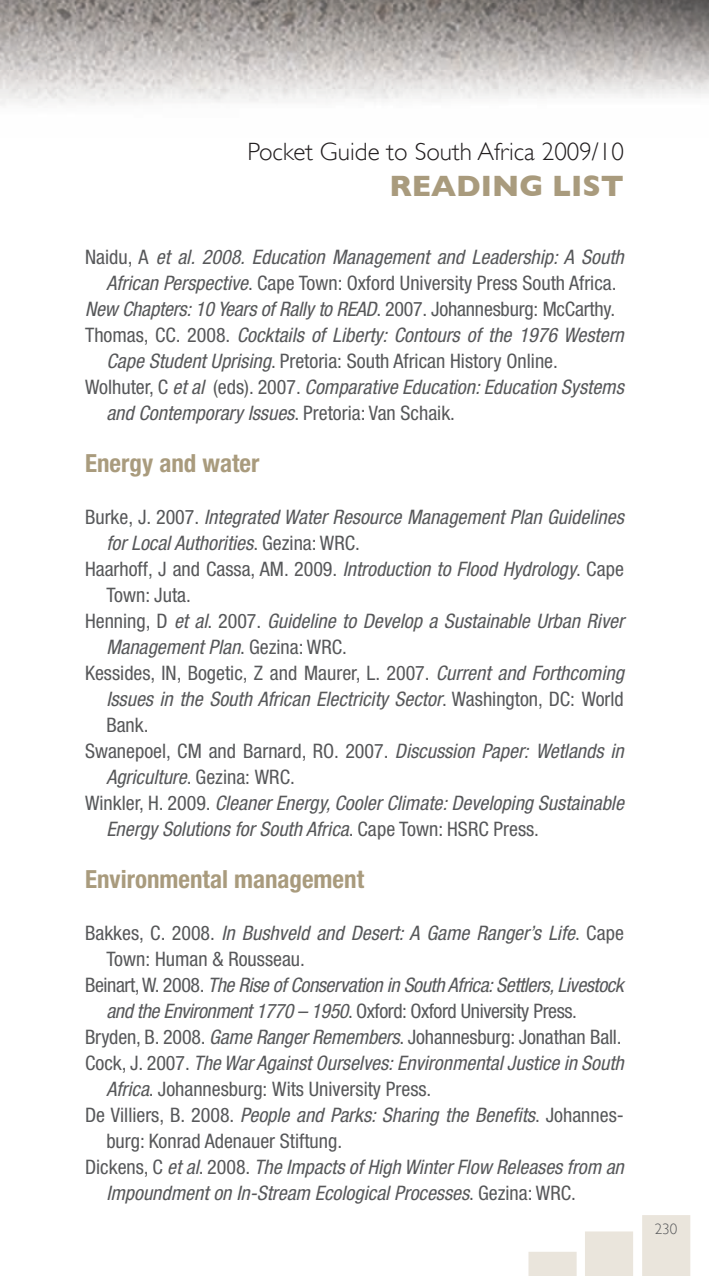
<style>
.page{position:relative;width:709px;height:1276px;background:#fff}
.page>*{position:absolute;margin:0;border:0;box-sizing:border-box;transform-origin:0 0}
.t1{font:700 30px "Gill Sans";color:#a99b7d}
.BODYTEXT{font:700 condensed 25px "Helvetica Neue";color:#a99b7d}
.t2{font:300 25px "Gill Sans";color:#231f20}
.BODYTEXT-2{font:italic condensed 20px/26px "Helvetica Neue";color:#57585a}
.BODYTEXT-3{font:condensed 20px/26px "Helvetica Neue";color:#57585a}
.BODYTEXT-4{font:italic condensed 20px/26px "Helvetica Neue";letter-spacing:-.02em;color:#57585a}
.t3{font:300 15px "Gill Sans";color:#57585a}
.s1{font-style:normal}
.s2{font-style:italic}
</style>
<div class="page">
<img style="left:0;top:0;width:709px;height:106px">
<svg style="left:528px;top:1215px;width:162px;height:61px"></svg>
<p class="t2" style="left:247px;top:138px;width:378px">Pocket Guide to South Africa 2009/10</p>
<h1 class="t1" style="left:389px;top:169px;width:236px">READING LIST</h1>
<p class="BODYTEXT-2" style="left:106px;top:244px;width:519px;text-indent:-21px"><span class="s1">Naidu, A</span> et al. 2008. Education Management and Leadership: A South<br>African Perspective<span class="s1">. Cape Town: Oxford University Press South Africa.</span></p>
<p class="BODYTEXT-2" style="left:85px;top:296px;width:531px">New Chapters: 10 Years of Rally to READ<span class="s1">. 2007. Johannesburg: McCarthy.</span></p>
<p class="BODYTEXT-2" style="left:106px;top:322px;width:519px;text-indent:-21px"><span class="s1">Thomas, CC. 2008.</span> Cocktails of Liberty: Contours of the 1976 Western<br>Cape Student Uprising<span class="s1">. Pretoria: South African History Online.</span></p>
<p class="BODYTEXT-2" style="left:106px;top:374px;width:519px;text-indent:-21px"><span class="s1">Wolhuter, C</span> et al <span class="s1">(eds). 2007.</span> Comparative Education: Education Systems and Contemporary Issues<span class="s1">. Pretoria: Van Schaik.</span></p>
<p class="BODYTEXT" style="left:85px;top:448px;width:176px">Energy and water</p>
<p class="BODYTEXT-2" style="left:106px;top:504px;width:519px;text-indent:-21px"><span class="s1">Burke, J. 2007.</span> Integrated Water Resource Management Plan Guidelines for Local Authorities<span class="s1">. Gezina: WRC.</span></p>
<p class="BODYTEXT-3" style="left:106px;top:556px;width:519px;text-indent:-21px">Haarhoff, J and Cassa, AM. 2009. <span class="s2">Introduction to Flood Hydrology</span>. Cape<br>Town: Juta.</p>
<p class="BODYTEXT-2" style="left:106px;top:608px;width:519px;text-indent:-21px"><span class="s1">Henning, D</span> et al<span class="s1">. 2007.</span> Guideline to Develop a Sustainable Urban River<br>Management Plan<span class="s1">. Gezina: WRC.</span></p>
<p class="BODYTEXT-3" style="left:106px;top:660px;width:519px;text-align:justify;text-indent:-21px">Kessides, IN, Bogetic, Z and Maurer, L. 2007. <span class="s2">Current and Forthcoming Issues in the South African Electricity Sector</span>. Washington, DC: World Bank.</p>
<p class="BODYTEXT-3" style="left:106px;top:738px;width:519px;text-indent:-21px">Swanepoel, CM and Barnard, RO. 2007. <span class="s2">Discussion Paper: Wetlands in<br>Agriculture</span>. Gezina: WRC.</p>
<p class="BODYTEXT-2" style="left:106px;top:790px;width:519px;text-indent:-21px"><span class="s1">Winkler, H. 2009.</span> Cleaner Energy, Cooler Climate: Developing Sustainable<br>Energy Solutions for South Africa<span class="s1">. Cape Town: HSRC Press.</span></p>
<p class="BODYTEXT" style="left:85px;top:864px;width:280px">Environmental management</p>
<p class="BODYTEXT-3" style="left:106px;top:920px;width:519px;text-indent:-21px">Bakkes, C. 2008. <span class="s2">In Bushveld and Desert: A Game Ranger’s Life</span>. Cape<br>Town: Human &amp; Rousseau.</p>
<p class="BODYTEXT-4" style="left:106px;top:972px;width:519px;text-indent:-21px"><span class="s1">Beinart, W. 2008.</span> The Rise of Conservation in South Africa: Settlers, Livestock and the Environment 1770 – 1950<span class="s1">. Oxford: Oxford University Press.</span></p>
<p class="BODYTEXT-3" style="left:85px;top:1024px;width:538px">Bryden, B. 2008. <span class="s2">Game Ranger Remembers</span>. Johannesburg: Jonathan Ball.</p>
<p class="BODYTEXT-2" style="left:106px;top:1050px;width:519px;text-indent:-21px"><span class="s1">Cock, J. 2007.</span> The War Against Ourselves: Environmental Justice in South<br>Africa<span class="s1">. Johannesburg: Wits University Press.</span></p>
<p class="BODYTEXT-3" style="left:106px;top:1102px;width:519px;text-indent:-21px">De Villiers, B. 2008. <span class="s2">People and Parks: Sharing the Benefits</span>. Johannes&shy;burg: Konrad Adenauer Stiftung.</p>
<p class="BODYTEXT-2" style="left:106px;top:1154px;width:519px;text-indent:-21px"><span class="s1">Dickens, C</span> et al<span class="s1">. 2008.</span> The Impacts of High Winter Flow Releases from an<br>Impoundment on In-Stream Ecological Processes<span class="s1">. Gezina: WRC.</span></p>
<p class="t3" style="left:654px;top:1220px;width:24px">230</p>
</div>
